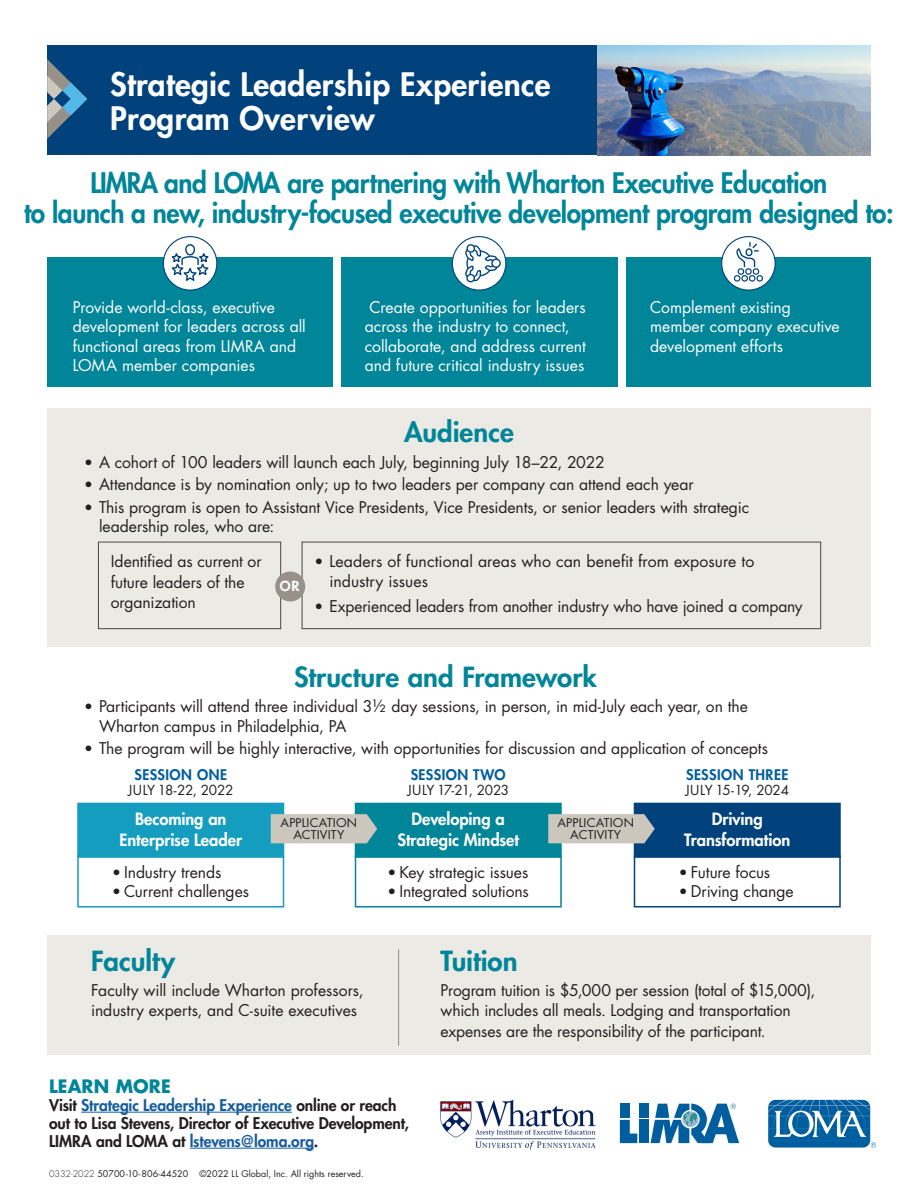
<style>
.page{position:relative;width:918px;height:1188px;background:#fff}
.page>*{position:absolute;margin:0;border:0;box-sizing:border-box;transform-origin:0 0}
.t1{font:800 31.5px/34.5px "Futura Std";letter-spacing:.01em;color:#fff}
.t2{font:800 27.6px/30px "Futura Std";letter-spacing:-.015em;color:#008599;text-align:center;scale:.95 1}
.blue_head{font:800 27px "Futura Std";color:#008599}
.Text{font:700 18px "Futura Std";letter-spacing:.01em;color:#008599}
.box_head{font:800 16.5px/21px "Futura Std";letter-spacing:-.005em;color:#fff;text-align:center}
.blue_head-2{font:15.75px/19.5px "Futura Std";letter-spacing:-.005em;color:#231f20}
.Reverse_Text{font:15.75px/19.5px "Futura Std";color:#fff}
.Text-2{font:800 15.75px/18px "Futura Std";letter-spacing:-.005em;color:#231f20}
.Text-3{font:15.75px/20.2px "Futura Std";letter-spacing:-.005em;color:#231f20}
.Session{font:800 14.25px "Futura Std";letter-spacing:.03em;color:#005e9e}
.Date{font:13.5px "Futura Std";letter-spacing:-.02em;color:#231f20}
.blue_head-3{font:800 13.5px "Futura Std";color:#fff}
.Session-2{font:11.7px/12px "Futura Std";letter-spacing:.01em;color:#231f20;text-align:center;scale:1.05 1}
.t3{font:9px "Futura Std";color:#231f20}
.s1{font-size:15px}
.s2{font-size:16.5px}
.s3{color:#175d9e}
.s4{font-weight:300}
</style>
<div class="page">
<div style="left:47px;top:408px;width:824px;height:238px;background:#ebeae5"></div>
<div style="left:47px;top:46px;width:550px;height:109px;background:#01427c"></div>
<svg style="left:47px;top:59px;width:40px;height:80px"></svg>
<img style="left:597px;top:46px;width:274px;height:109px">
<div style="left:47px;top:258px;width:286px;height:129px;background:#008599"></div>
<div style="left:341px;top:258px;width:277px;height:129px;background:#008599"></div>
<div style="left:626px;top:258px;width:245px;height:129px;background:#008599"></div>
<div style="left:163px;top:237px;width:54px;height:53px;background:#fff;border-radius:50%"></div>
<div style="left:163px;top:236px;width:54px;height:55px;border:1px solid #01427c;border-radius:50%"></div>
<svg style="left:169px;top:252px;width:42px;height:31px"></svg>
<div style="left:185px;top:244px;width:10px;height:12px;border:1px solid #01427c;border-radius:50%"></div>
<div style="left:47px;top:935px;width:824px;height:120px;background:#ebeae5"></div>
<hr style="left:398px;top:949px;width:1px;height:97px;background:#989189">
<svg style="left:768px;top:1100px;width:108px;height:48px"></svg>
<svg style="left:620px;top:1120px;width:17px;height:23px"></svg>
<div style="left:620px;top:1104px;width:10px;height:14px;background:#005e9e"></div>
<div style="left:639px;top:1104px;width:10px;height:14px;background:#005e9e"></div>
<div style="left:639px;top:1120px;width:10px;height:23px;background:#005e9e"></div>
<svg style="left:651px;top:1104px;width:88px;height:39px"></svg>
<hr style="left:81px;top:1112px;width:211px;height:1px;background:#175d9e">
<hr style="left:190px;top:1148px;width:124px;height:1px;background:#175d9e">
<svg style="left:452px;top:237px;width:54px;height:53px"></svg>
<div style="left:452px;top:236px;width:54px;height:55px;border:1px solid #01427c;border-radius:50%"></div>
<svg style="left:464px;top:242px;width:37px;height:42px"></svg>
<div style="left:722px;top:237px;width:53px;height:53px;background:#fff;border-radius:50%"></div>
<div style="left:721px;top:236px;width:55px;height:55px;border:1px solid #01427c;border-radius:50%"></div>
<svg style="left:733px;top:241px;width:31px;height:41px"></svg>
<div style="left:98px;top:542px;width:183px;height:87px;border:1px solid #4d453f"></div>
<div style="left:302px;top:542px;width:519px;height:87px;border:1px solid #4d453f"></div>
<div style="left:275px;top:571px;width:30px;height:30px;background:#989189;border-radius:50%"></div>
<div style="left:634px;top:855px;width:207px;height:53px;border:2px solid #01427c"></div>
<div style="left:634px;top:803px;width:206px;height:54px;background:#01427c"></div>
<div style="left:634px;top:803px;width:207px;height:55px;border:2px solid #01427c"></div>
<div style="left:355px;top:855px;width:207px;height:53px;border:2px solid #008599"></div>
<div style="left:356px;top:803px;width:205px;height:54px;background:#008599"></div>
<div style="left:355px;top:803px;width:207px;height:55px;border:2px solid #008599"></div>
<div style="left:77px;top:855px;width:207px;height:53px;border:2px solid #149dbf"></div>
<div style="left:78px;top:803px;width:206px;height:54px;background:#149dbf"></div>
<div style="left:77px;top:803px;width:207px;height:55px;border:2px solid #149dbf"></div>
<div style="left:271px;top:814px;width:106px;height:29px;background:#ccc7bd"></div>
<svg style="left:548px;top:814px;width:107px;height:29px;background:#c1c0b9"></svg>
<img style="left:440px;top:1100px;width:156px;height:50px">
<p class="t1" style="left:110px;top:67px;width:442px">Strategic Leadership Experience<br>Program Overview</p>
<p class="t2" style="left:24px;top:168px;width:917px">LIMRA and LOMA are partnering with Wharton Executive Education<br>to launch a new, industry-focused executive development program designed to:</p>
<p class="Reverse_Text" style="left:73px;top:297px;width:235px">Provide world-class, executive development for leaders across all functional areas from LIMRA and<br>LOMA member companies</p>
<p class="Reverse_Text" style="left:365px;top:297px;width:223px;text-indent:5px">Create opportunities for leaders across the industry to connect, collaborate, and address current and future critical industry issues</p>
<p class="Reverse_Text" style="left:650px;top:297px;width:191px">Complement existing member company executive development efforts</p>
<p class="blue_head" style="left:404px;top:415px;width:111px">Audience</p>
<p class="blue_head-2" style="left:84px;top:452px;width:522px"><span class="s1">•</span> A cohort of 100 leaders will launch each July, beginning July 18–22, 2022</p>
<p class="blue_head-2" style="left:84px;top:475px;width:611px"><span class="s1">•</span> Attendance is by nomination only; up to two leaders per company can attend each year</p>
<p class="blue_head-2" style="left:99px;top:497px;width:652px;text-indent:-15px"><span class="s1">•</span> This program is open to Assistant Vice Presidents, Vice Presidents, or senior leaders with strategic leadership roles, who are:</p>
<p class="Text-3" style="left:111px;top:552px;width:152px">Identified as current or future leaders of the organization</p>
<p class="blue_head-2" style="left:329px;top:552px;width:426px;text-indent:-15px"><span class="s1">•</span> Leaders of functional areas who can benefit from exposure to industry issues</p>
<p class="blue_head-3" style="left:280px;top:578px;width:21px">OR</p>
<p class="blue_head-2" style="left:314px;top:597px;width:490px"><span class="s1">•</span> Experienced leaders from another industry who have joined a company</p>
<p class="blue_head" style="left:294px;top:660px;width:304px">Structure and Framework</p>
<p class="blue_head-2" style="left:99px;top:697px;width:650px;text-indent:-15px"><span class="s1">•</span> Participants will attend three individual 3<span class="s2">½</span> day sessions, in person, in mid-July each year, on the<br>Wharton campus in Philadelphia, PA</p>
<p class="blue_head-2" style="left:84px;top:739px;width:686px"><span class="s1">•</span> The program will be highly interactive, with opportunities for discussion and application of concepts</p>
<p class="Session" style="left:134px;top:765px;width:94px">SESSION ONE</p>
<p class="Date" style="left:128px;top:781px;width:107px">JULY 18-22, 2022</p>
<p class="box_head" style="left:119px;top:809px;width:124px">Becoming an<br>Enterprise Leader</p>
<p class="blue_head-2" style="left:112px;top:862px;width:111px"><span class="s1">•</span> Industry trends</p>
<p class="blue_head-2" style="left:112px;top:882px;width:139px"><span class="s1">•</span> Current challenges</p>
<p class="Session" style="left:411px;top:765px;width:97px">SESSION TWO</p>
<p class="Date" style="left:407px;top:781px;width:103px">JULY 17-21, 2023</p>
<p class="box_head" style="left:397px;top:809px;width:123px">Developing a<br>Strategic Mindset</p>
<p class="blue_head-2" style="left:387px;top:862px;width:143px"><span class="s1">•</span> Key strategic issues</p>
<p class="blue_head-2" style="left:387px;top:882px;width:143px"><span class="s1">•</span> Integrated solutions</p>
<p class="Session-2" style="left:281px;top:817px;width:75px">APPLICATION<br>ACTIVITY</p>
<p class="Session-2" style="left:557px;top:817px;width:75px">APPLICATION<br>ACTIVITY</p>
<p class="Session" style="left:686px;top:765px;width:104px">SESSION THREE</p>
<p class="Date" style="left:686px;top:781px;width:105px">JULY 15-19, 2024</p>
<p class="box_head" style="left:684px;top:809px;width:108px">Driving<br>Transformation</p>
<p class="blue_head-2" style="left:679px;top:862px;width:93px"><span class="s1">•</span> Future focus</p>
<p class="blue_head-2" style="left:679px;top:882px;width:116px"><span class="s1">•</span> Driving change</p>
<p class="blue_head" style="left:91px;top:944px;width:85px">Faculty</p>
<p class="blue_head-2" style="left:91px;top:980px;width:274px;line-height:20.2px">Faculty will include Wharton professors, industry experts, and C-suite executives</p>
<p class="Text" style="left:49px;top:1074px;width:123px">LEARN MORE</p>
<p class="Text-2" style="left:49px;top:1096px;width:361px">Visit <span class="s3">Strategic Leadership Experience</span> online or reach out to Lisa Stevens, Director of Executive Development,<br>LIMRA and LOMA at <span class="s3">lstevens@loma.org</span>.</p>
<p class="t3" style="left:49px;top:1168px;width:316px"><span class="s4">0332-2022</span> 50700-10-806-44520 ©2022 LL Global, Inc. All rights reserved.</p>
<p class="blue_head" style="left:441px;top:944px;width:78px">Tuition</p>
<p class="blue_head-2" style="left:441px;top:980px;width:376px;line-height:20.2px">Program tuition is $5,000 per session (total of $15,000), which includes all meals. Lodging and transportation expenses are the responsibility of the participant.</p>
</div>
